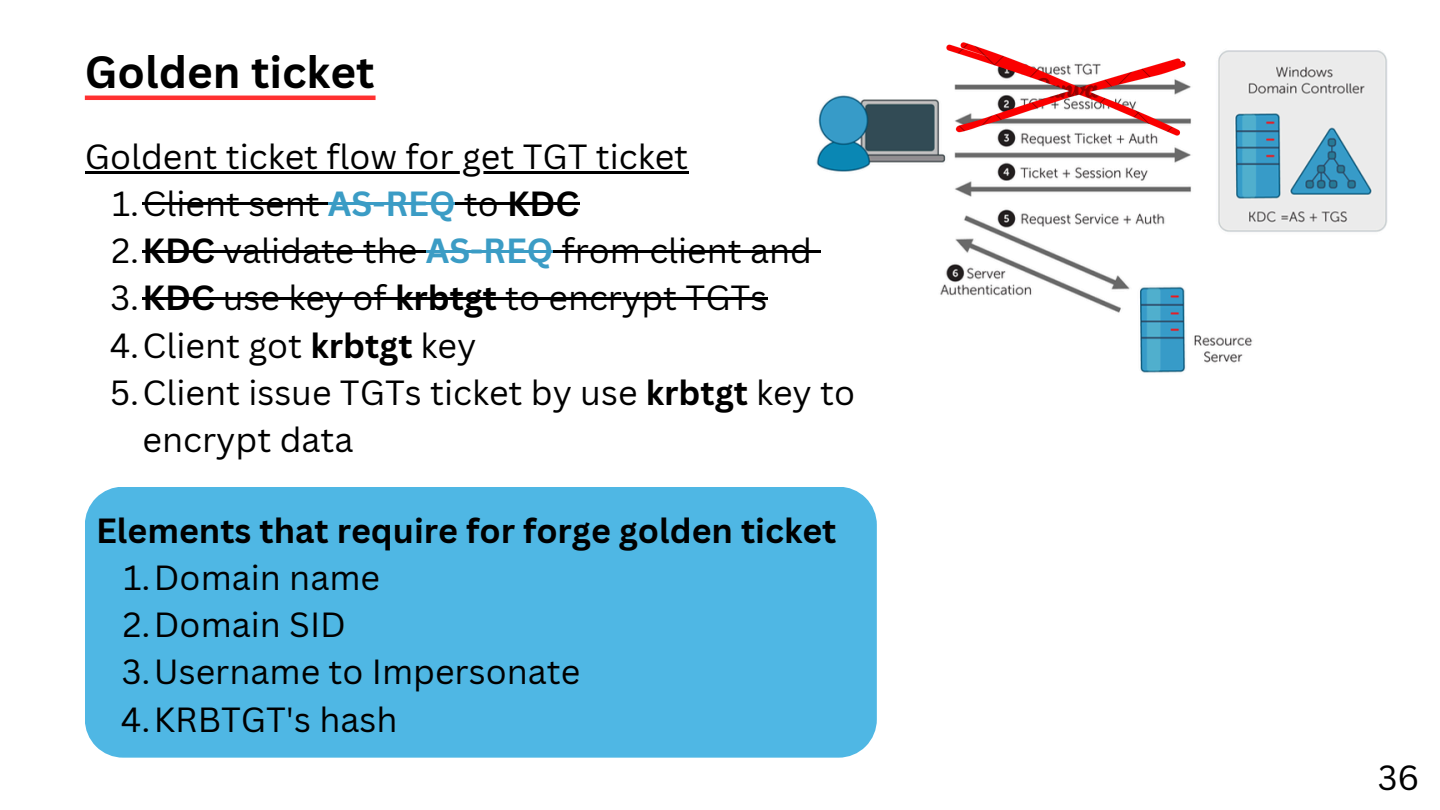
<style>
.page{position:relative;width:1440px;height:810px;background:#fff}
.page>*{position:absolute;margin:0;border:0;box-sizing:border-box;transform-origin:0 0}
.t1{font:700 44px "Canva Sans";color:#000}
.t2{font:34px/47.2px "Canva Sans";color:#000}
.t3{font:700 34px "Canva Sans";color:#000}
.s1{font-weight:700;color:#3b9cc5}
.s2{font-weight:700}
</style>
<div class="page">
<img style="left:816px;top:42px;width:571px;height:331px">
<hr style="left:85px;top:171px;width:603px;height:3px;background:#000">
<hr style="left:143px;top:202px;width:177px;height:3px;background:#000">
<svg style="left:320px;top:202px;width:8px;height:3px"></svg>
<hr style="left:328px;top:202px;width:127px;height:3px;background:#3b9cc5">
<hr style="left:455px;top:202px;width:52px;height:3px;background:#000">
<hr style="left:507px;top:202px;width:72px;height:3px;background:#000">
<hr style="left:143px;top:250px;width:80px;height:3px;background:#000">
<hr style="left:223px;top:250px;width:203px;height:3px;background:#000">
<hr style="left:426px;top:250px;width:127px;height:3px;background:#3b9cc5">
<hr style="left:553px;top:250px;width:259px;height:3px;background:#000">
<svg style="left:812px;top:250px;width:8px;height:3px"></svg>
<hr style="left:143px;top:297px;width:80px;height:3px;background:#000">
<hr style="left:223px;top:297px;width:172px;height:3px;background:#000">
<hr style="left:395px;top:297px;width:110px;height:3px;background:#000">
<hr style="left:505px;top:297px;width:262px;height:3px;background:#000">
<hr style="left:85px;top:96px;width:291px;height:4px;background:#ff3131">
<img style="left:947px;top:43px;width:238px;height:93px">
<div style="left:85px;top:487px;width:792px;height:271px;background:#4fb7e4"></div>
<p class="t1" style="left:85px;top:41px;width:291px">Golden ticket</p>
<p class="t2" style="left:85px;top:132px;width:605px">Goldent ticket flow for get TGT ticket</p>
<h1 class="t2" style="left:112px;top:179px;width:469px">1.Client sent <span class="s1">AS-REQ</span> to <span class="s2">KDC</span></h1>
<p class="t2" style="left:112px;top:226px;width:702px">2.<span class="s2">KDC</span> validate the <span class="s1">AS-REQ</span> from client and</p>
<p class="t2" style="left:111px;top:273px;width:658px">3.<span class="s2">KDC</span> use key of <span class="s2">krbtgt</span> to encrypt TGTs</p>
<p class="t2" style="left:110px;top:321px;width:368px">4.Client got <span class="s2">krbtgt</span> key</p>
<p class="t2" style="left:143px;top:368px;width:714px;text-indent:-32px">5.Client issue TGTs ticket by use <span class="s2">krbtgt</span> key to encrypt data</p>
<p class="t3" style="left:96px;top:506px;width:742px">Elements that require for forge golden ticket</p>
<p class="t2" style="left:123px;top:553px;width:258px">1.Domain name</p>
<h2 class="t2" style="left:123px;top:600px;width:225px">2.Domain SID</h2>
<p class="t2" style="left:122px;top:648px;width:460px">3.Username to Impersonate</p>
<p class="t2" style="left:121px;top:695px;width:278px">4.KRBTGT's hash</p>
<p class="t2" style="left:1378px;top:753px;width:43px">36</p>
</div>
